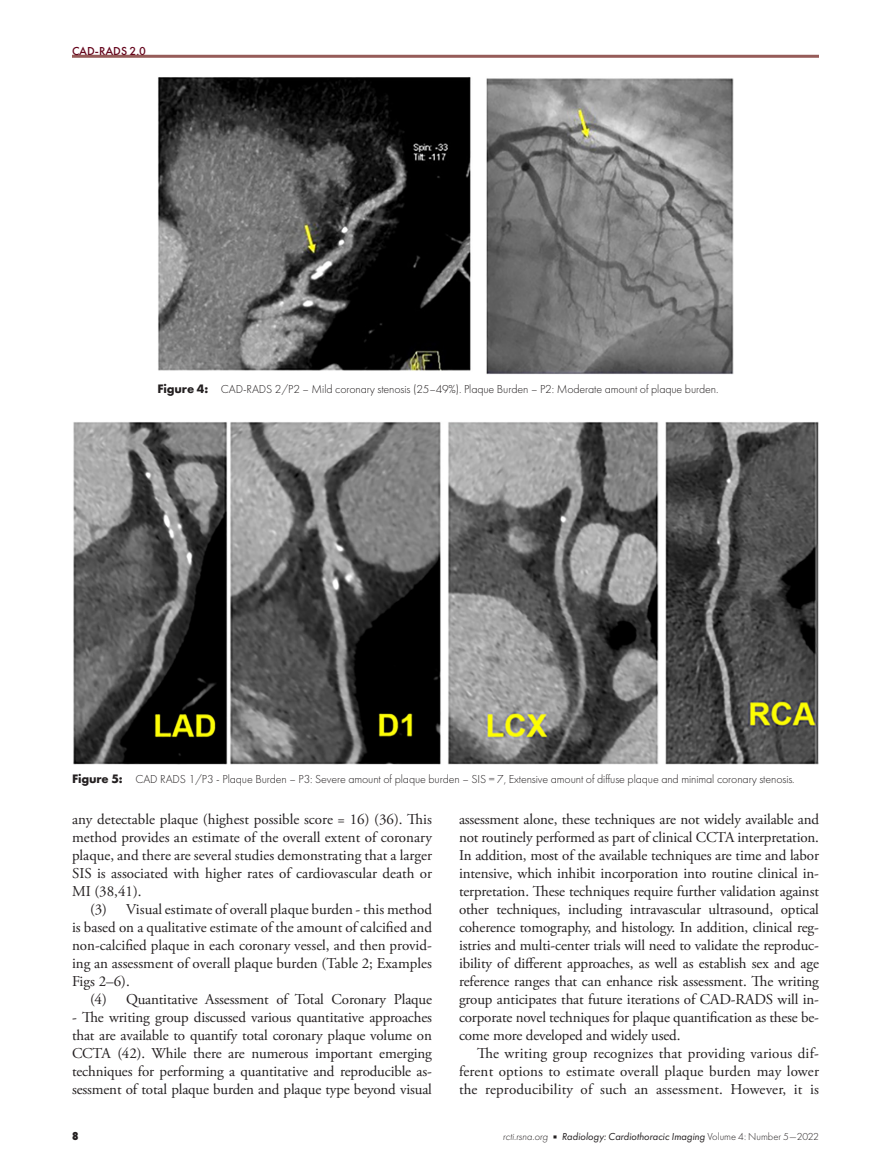
<style>
.page{position:relative;width:891px;height:1175px;background:#fff}
.page>*{position:absolute;margin:0;border:0;box-sizing:border-box;transform-origin:0 0}
.t1{font:15px/18px "Adobe Garamond Pro";letter-spacing:-.01em;color:#231f20;text-align:justify}
.t2{font:300 12px "Futura PT";letter-spacing:-.01em;color:#231f20}
.t3{font:500 12px "Futura PT";color:#65051c}
.t4{font:800 12px "Futura PT Cond";color:#231f20}
.t5{font:italic 10.5px "Futura PT";color:#231f20}
.s1{font-weight:700;font-size:12.75px}
.s2{font-weight:300}
.s3{font-family:"Universal Newswith Comm Pi";font-style:normal;font-size:6px}
.s4{font-weight:300;font-style:normal}
</style>
<div class="page">
<hr style="left:72px;top:55px;width:747px;height:3px;background:#965c59">
<img style="left:158px;top:77px;width:575px;height:297px">
<img style="left:73px;top:421px;width:746px;height:343px">
<p class="t3" style="left:72px;top:43px;width:76px">CAD-RADS 2.0</p>
<p class="t2" style="left:158px;top:382px;width:563px"><span class="s1">Figure 4:</span> CAD-RADS 2/P2 – Mild coronary stenosis (25–49%). Plaque Burden – P2: Moderate amount of plaque burden.</p>
<p class="t2" style="left:72px;top:772px;width:724px"><span class="s1">Figure 5:</span> CAD RADS 1/P3 - Plaque Burden – P3: Severe amount of plaque burden – SIS = 7, Extensive amount of diffuse plaque and minimal coronary stenosis.</p>
<p class="t1" style="left:72px;top:810px;width:362px">any detectable plaque (highest possible score = 16) (36). This method provides an estimate of the overall extent of coronary plaque, and there are several studies demonstrating that a larger SIS is associated with higher rates of cardiovascular death or MI (38,41).</p>
<p class="t1" style="left:72px;top:900px;width:362px;text-indent:18px">(3) Visual estimate of overall plaque burden - this method is based on a qualitative estimate of the amount of calcified and non-calcified plaque in each coronary vessel, and then provid&shy;ing an assessment of overall plaque burden (Table 2; Examples Figs 2–6).</p>
<p class="t1" style="left:90px;top:990px;width:344px">(4) Quantitative Assessment of Total Coronary Plaque</p>
<p class="t1" style="left:72px;top:1008px;width:362px">- The writing group discussed various quantitative approaches that are available to quantify total coronary plaque volume on CCTA (42). While there are numerous important emerging techniques for performing a quantitative and reproducible as&shy;sessment of total plaque burden and plaque type beyond visual</p>
<p class="t1" style="left:459px;top:810px;width:362px">assessment alone, these techniques are not widely available and not routinely performed as part of clinical CCTA interpretation.<br>In addition, most of the available techniques are time and labor intensive, which inhibit incorporation into routine clinical in&shy;terpretation. These techniques require further validation against other techniques, including intravascular ultrasound, optical coherence tomography, and histology. In addition, clinical reg&shy;istries and multi-center trials will need to validate the reproduc&shy;ibility of different approaches, as well as establish sex and age reference ranges that can enhance risk assessment. The writing group anticipates that future iterations of CAD-RADS will in&shy;corporate novel techniques for plaque quantification as these be&shy;come more developed and widely used.</p>
<p class="t1" style="left:459px;top:1044px;width:362px;text-indent:18px">The writing group recognizes that providing various dif&shy;ferent options to estimate overall plaque burden may lower the reproducibility of such an assessment. However, it is</p>
<p class="t4" style="left:72px;top:1128px;width:8px">8</p>
<p class="t5" style="left:503px;top:1130px;width:318px"><span class="s2">rcti.rsna.org</span> <span class="s3">n</span> Radiology: Cardiothoracic Imaging <span class="s4">Volume 4: Number 5—2022</span></p>
</div>
